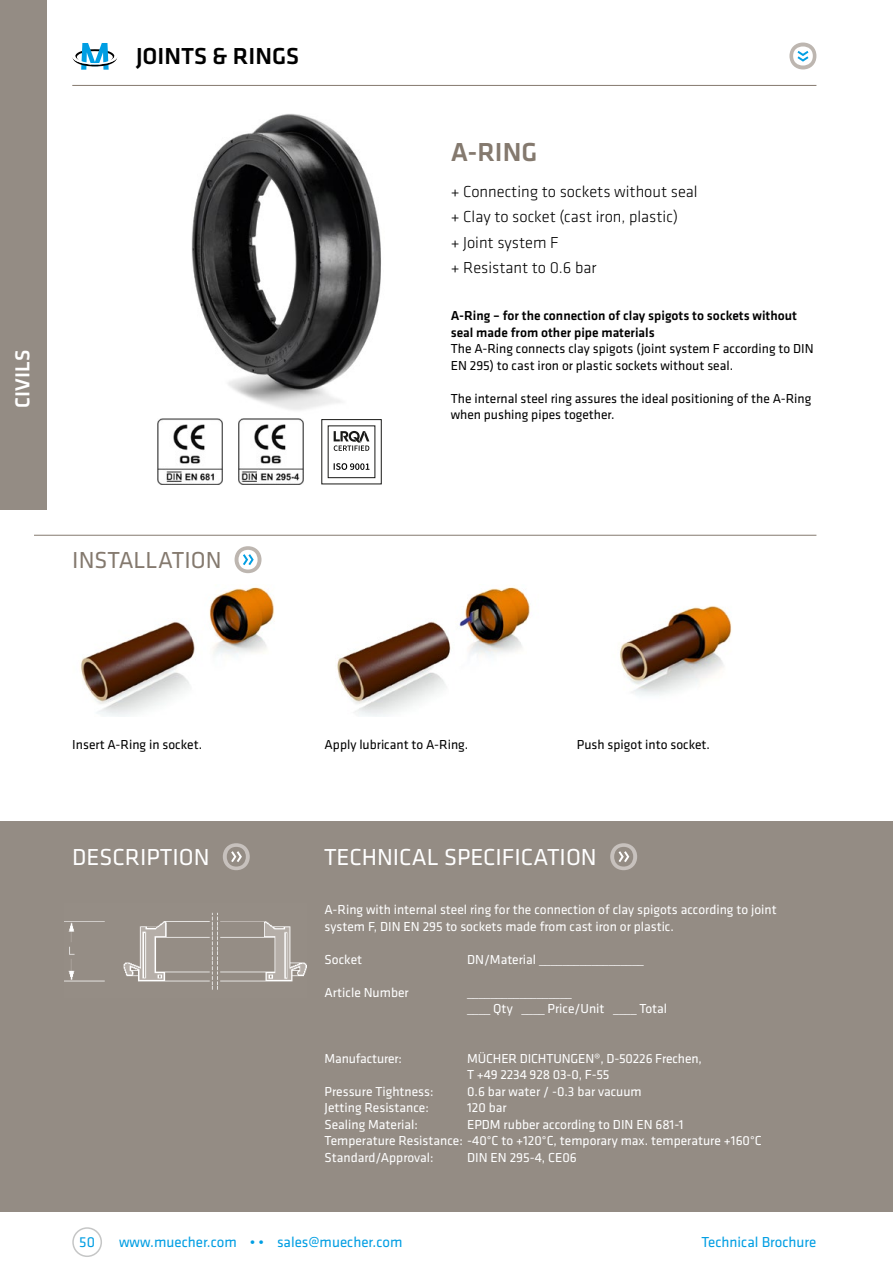
<style>
.page{position:relative;width:893px;height:1263px;background:#fff}
.page>*{position:absolute;margin:0;border:0;box-sizing:border-box;transform-origin:0 0}
.MUE_Head_TB{font:500 27px "Klavika Basic";color:#84796e}
.MUE_Rubrik_weiss{font:24px "Klavika Basic";color:#fff}
.t1{font:500 24px "Klavika Basic";color:#000}
.MUE_Rubrik_TB{font:24px "Klavika Basic";color:#84796e}
.t2{font:500 21px "Klavika Basic";color:#fff}
.MUE_Sub{font:300 16.5px "Klavika Basic";color:#000}
.t3{font:15px "Klavika Basic";color:#009ee3}
.MUE_fließ_9_weiss{font:13.5px/16.5px "Klavika Basic";color:#fff}
.MUE_fließ_9{font:13.5px/16.5px "Klavika Basic";color:#000}
.MUE_fließ_9-2{font:500 13.5px/16.5px "Klavika Basic";color:#000}
</style>
<div class="page">
<div style="left:72px;top:1227px;width:30px;height:30px;border:2px solid #c5c6c6;border-radius:50%"></div>
<div style="left:0;top:0;width:47px;height:509px;background:#948c84"></div>
<svg style="left:789px;top:43px;width:27px;height:26px"></svg>
<svg style="left:72px;top:43px;width:45px;height:27px"></svg>
<hr style="left:72px;top:85px;width:744px;height:1px;background:#84796e">
<div style="left:0;top:821px;width:893px;height:391px;background:#948c84"></div>
<img style="left:191px;top:114px;width:190px;height:326px">
<img style="left:80px;top:587px;width:194px;height:129px">
<img style="left:337px;top:587px;width:194px;height:129px">
<img style="left:620px;top:606px;width:112px;height:90px">
<hr style="left:34px;top:535px;width:782px;height:1px;background:#84796e">
<img style="left:65px;top:912px;width:241px;height:78px">
<img style="left:239px;top:418px;width:64px;height:67px">
<div style="left:321px;top:419px;width:61px;height:65px;border:1px solid #191917"></div>
<svg style="left:334px;top:431px;width:35px;height:20px"></svg>
<svg style="left:334px;top:463px;width:35px;height:7px"></svg>
<img style="left:158px;top:418px;width:64px;height:67px">
<svg style="left:235px;top:546px;width:26px;height:27px"></svg>
<svg style="left:223px;top:843px;width:27px;height:27px"></svg>
<svg style="left:610px;top:843px;width:27px;height:27px"></svg>
<p class="t1" style="left:136px;top:40px;width:164px">JOINTS &amp; RINGS</p>
<h3 class="t2" style="left:8px;top:408px;width:59px;rotate:-90deg">CIVILS</h3>
<p class="MUE_Rubrik_TB" style="left:72px;top:544px;width:151px">INSTALLATION</p>
<p class="MUE_Head_TB" style="left:451px;top:134px;width:88px">A-RING</p>
<p class="MUE_Sub" style="left:451px;top:182px;width:248px">+ Connecting to sockets without seal</p>
<p class="MUE_Sub" style="left:451px;top:207px;width:229px">+ Clay to socket (cast iron, plastic)</p>
<p class="MUE_Sub" style="left:451px;top:233px;width:109px">+ Joint system F</p>
<p class="MUE_Sub" style="left:451px;top:258px;width:147px">+ Resistant to 0.6 bar</p>
<p class="MUE_fließ_9-2" style="left:451px;top:307px;width:348px">A-Ring – for the connection of clay spigots to sockets without seal made from other pipe materials</p>
<p class="MUE_fließ_9" style="left:451px;top:340px;width:365px">The A-Ring connects clay spigots (joint system F according to DIN<br>EN 295) to cast iron or plastic sockets without seal.</p>
<p class="MUE_fließ_9" style="left:451px;top:390px;width:362px">The internal steel ring assures the ideal positioning of the A-Ring when pushing pipes together.</p>
<p class="MUE_fließ_9" style="left:72px;top:736px;width:131px">Insert A-Ring in socket.</p>
<p class="MUE_fließ_9" style="left:325px;top:736px;width:145px">Apply lubricant to A-Ring.</p>
<p class="MUE_fließ_9" style="left:577px;top:736px;width:135px">Push spigot into socket.</p>
<p class="MUE_Rubrik_weiss" style="left:72px;top:842px;width:139px">DESCRIPTION</p>
<p class="MUE_Rubrik_weiss" style="left:324px;top:842px;width:274px">TECHNICAL SPECIFICATION</p>
<p class="MUE_fließ_9_weiss" style="left:325px;top:901px;width:454px">A-Ring with internal steel ring for the connection of clay spigots according to joint system F, DIN EN 295 to sockets made from cast iron or plastic.</p>
<p class="MUE_fließ_9_weiss" style="left:325px;top:951px;width:39px">Socket</p>
<p class="MUE_fließ_9_weiss" style="left:467px;top:951px;width:178px">DN/Material __________________</p>
<p class="MUE_fließ_9_weiss" style="left:325px;top:984px;width:86px">Article Number</p>
<p class="MUE_fließ_9_weiss" style="left:467px;top:984px;width:106px">__________________</p>
<p class="MUE_fließ_9_weiss" style="left:467px;top:1000px;width:202px">____ Qty ____ Price/Unit ____ Total</p>
<p class="MUE_fließ_9_weiss" style="left:325px;top:1050px;width:79px">Manufacturer:</p>
<p class="MUE_fließ_9_weiss" style="left:467px;top:1050px;width:236px">MÜCHER DICHTUNGEN®, D-50226 Frechen,</p>
<p class="MUE_fließ_9_weiss" style="left:467px;top:1066px;width:144px">T +49 2234 928 03-0, F-55</p>
<p class="MUE_fließ_9_weiss" style="left:325px;top:1083px;width:110px">Pressure Tightness:</p>
<p class="MUE_fließ_9_weiss" style="left:467px;top:1083px;width:176px">0.6 bar water / -0.3 bar vacuum</p>
<p class="MUE_fließ_9_weiss" style="left:325px;top:1099px;width:106px">Jetting Resistance:</p>
<p class="MUE_fließ_9_weiss" style="left:467px;top:1099px;width:41px">120 bar</p>
<p class="MUE_fließ_9_weiss" style="left:325px;top:1116px;width:95px">Sealing Material:</p>
<p class="MUE_fließ_9_weiss" style="left:467px;top:1116px;width:218px">EPDM rubber according to DIN EN 681-1</p>
<p class="MUE_fließ_9_weiss" style="left:325px;top:1132px;width:439px">Temperature Resistance: -40°C to +120°C, temporary max. temperature +160°C</p>
<p class="MUE_fließ_9_weiss" style="left:325px;top:1149px;width:111px">Standard/Approval:</p>
<p class="MUE_fließ_9_weiss" style="left:467px;top:1149px;width:111px">DIN EN 295-4, CE06</p>
<p class="t3" style="left:79px;top:1232px;width:17px">50</p>
<p class="t3" style="left:119px;top:1232px;width:285px">www.muecher.com • • sales@muecher.com</p>
<p class="t3" style="left:701px;top:1232px;width:116px">Technical Brochure</p>
</div>
